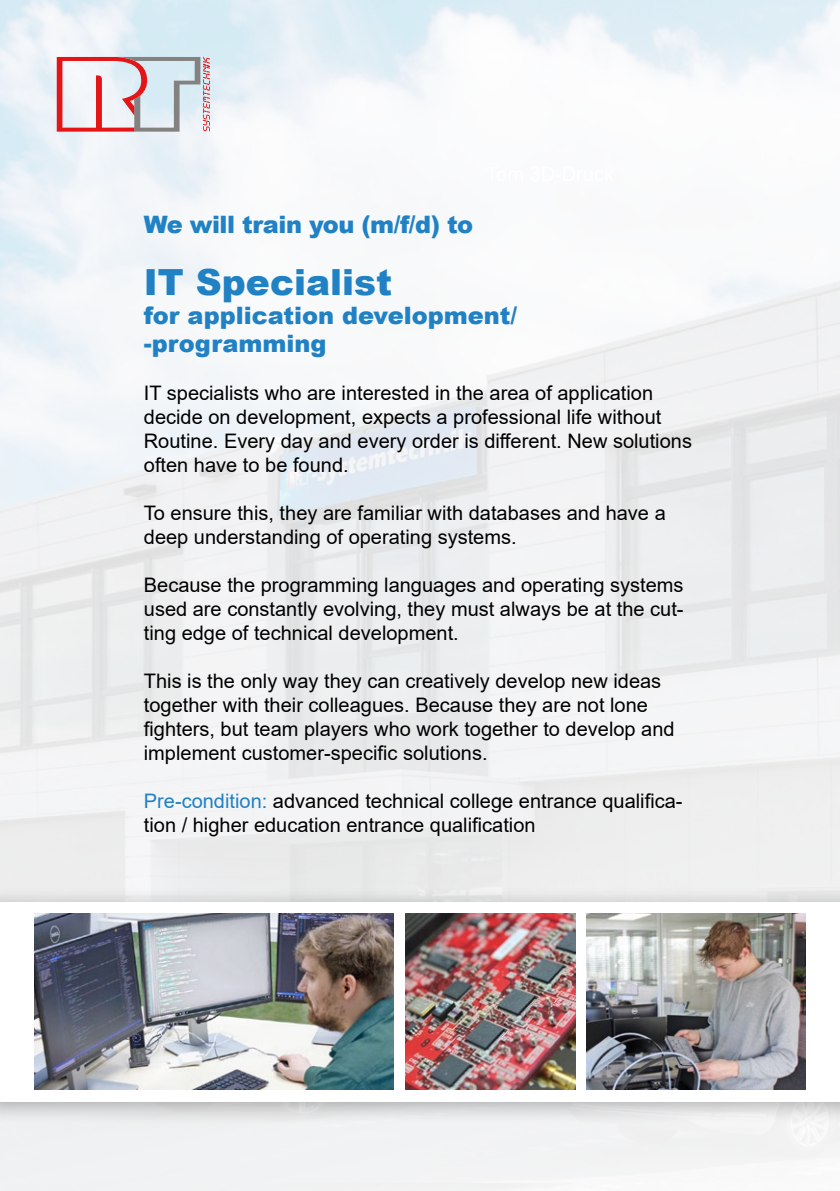
<style>
.page{position:relative;width:840px;height:1191px;background:#fff}
.page>*{position:absolute;margin:0;border:0;box-sizing:border-box;transform-origin:0 0}
.t1{font:900 36px "Arial";color:#2081c4}
.t2{font:900 24px/28.8px "Arial";color:#2081c4}
.t3{font:900 24px "Arial";letter-spacing:-.02em;color:#2081c4}
.t4{font:20px/24px "Arial";color:#000}
.s1{color:#2081c4}
</style>
<div class="page">
<svg style="left:57px;top:57px;width:153px;height:75px"></svg>
<div style="left:0;top:887px;width:839px;height:237px;background:#000;opacity:.3"></div>
<div style="left:0;top:902px;width:839px;height:199px;background:#fff"></div>
<img style="left:586px;top:913px;width:219px;height:176px">
<img style="left:34px;top:913px;width:359px;height:176px">
<img style="left:405px;top:913px;width:170px;height:176px">
<p class="t3" style="left:144px;top:207px;width:331px">We will train you (m/f/d) to</p>
<h1 class="t1" style="left:144px;top:256px;width:249px">IT Specialist</h1>
<p class="t2" style="left:144px;top:300px;width:374px">for application development/ -programming</p>
<p class="t4" style="left:144px;top:381px;width:549px">IT specialists who are interested in the area of application decide on development, expects a professional life without Routine. Every day and every order is different. New solutions often have to be found.</p>
<p class="t4" style="left:144px;top:501px;width:523px">To ensure this, they are familiar with databases and have a deep understanding of operating systems.</p>
<p class="t4" style="left:144px;top:573px;width:541px;text-align:justify">Because the programming languages and operating systems used are constantly evolving, they must always be at the cut&shy;ting edge of technical development.</p>
<p class="t4" style="left:144px;top:669px;width:532px">This is the only way they can creatively develop new ideas together with their colleagues. Because they are not lone fighters, but team players who work together to develop and implement customer-specific solutions.</p>
<p class="t4" style="left:144px;top:789px;width:540px"><span class="s1">Pre-condition:</span> advanced technical college entrance qualifica&shy;tion / higher education entrance qualification</p>
</div>
